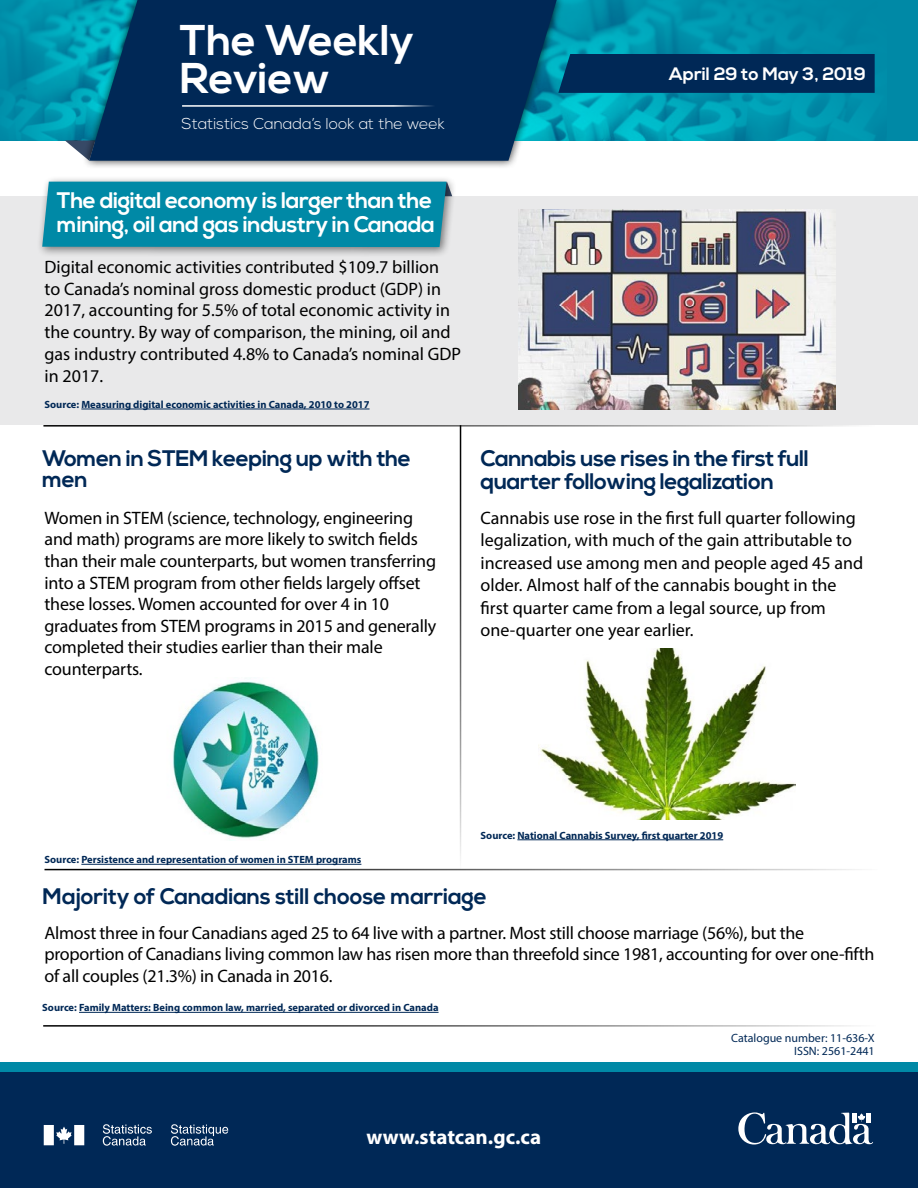
<style>
.page{position:relative;width:918px;height:1188px;background:#fff}
.page>*{position:absolute;margin:0;border:0;box-sizing:border-box;transform-origin:0 0}
.t1{font:700 42.9px/37.5px "Nexa";color:#fff}
.t2{font:700 22.5px/21px "Nexa";letter-spacing:-.02em;color:#002856}
.t3{font:700 22.5px/24px "Nexa";letter-spacing:-.02em;color:#fff}
.t4{font:700 21px "Myriad Pro";color:#fff}
.t5{font:18px/21.6px "Myriad Pro";letter-spacing:-.01em;color:#000}
.t6{font:700 18px "Nexa";color:#fff}
.t7{font:300 15.75px "Nexa";color:#fff}
.t8{font:12px/13.6px "Myriad Pro";color:#002856;text-align:right}
.t9{font:700 10.5px "Myriad Pro";color:#002856}
</style>
<div class="page">
<div style="left:0;top:196px;width:918px;height:229px;background:#e9e9ea"></div>
<div style="left:0;top:1062px;width:918px;height:10px;background:#0089a6"></div>
<div style="left:0;top:1072px;width:918px;height:116px;background:#002856"></div>
<div style="left:0;top:0;width:918px;height:140px;background:#0089a6"></div>
<svg style="left:65px;top:140px;width:16px;height:14px"></svg>
<img style="left:564px;top:0;width:310px;height:140px">
<img style="left:4px;top:0;width:77px;height:140px">
<div style="left:81px;top:0;width:483px;height:169px;background:#000;opacity:.75"></div>
<svg style="left:89px;top:0;width:468px;height:161px;background:#023560"></svg>
<hr style="left:182px;top:105px;width:264px;height:2px;background:#fff">
<div style="left:558px;top:54px;width:317px;height:39px;background:#002856"></div>
<svg style="left:44px;top:1125px;width:40px;height:20px"></svg>
<svg style="left:171px;top:1124px;width:57px;height:22px"></svg>
<svg style="left:103px;top:1124px;width:49px;height:22px"></svg>
<hr style="left:43px;top:1025px;width:833px;height:2px;background:#000">
<div style="left:37px;top:175px;width:420px;height:83px;background:#000;opacity:.5"></div>
<div style="left:42px;top:182px;width:410px;height:65px;background:#0089a6"></div>
<hr style="left:517px;top:840px;width:206px;height:1px;background:#002856">
<hr style="left:79px;top:1012px;width:360px;height:1px;background:#002856">
<hr style="left:81px;top:864px;width:280px;height:1px;background:#002856">
<svg style="left:738px;top:1112px;width:135px;height:33px"></svg>
<hr style="left:460px;top:425px;width:1px;height:444px;background:#000">
<hr style="left:45px;top:869px;width:833px;height:1px;background:#000">
<hr style="left:43px;top:425px;width:832px;height:2px;background:#000">
<hr style="left:81px;top:409px;width:289px;height:1px;background:#002856">
<img style="left:519px;top:209px;width:316px;height:200px">
<img style="left:172px;top:681px;width:147px;height:157px">
<img style="left:539px;top:649px;width:256px;height:171px">
<h1 class="t1" style="left:180px;top:23px;width:236px">The Weekly<br>Review</h1>
<p class="t7" style="left:182px;top:114px;width:265px">Statistics Canada’s look at the week</p>
<p class="t6" style="left:669px;top:64px;width:198px">April 29 to May 3, 2019</p>
<p class="t3" style="left:57px;top:189px;width:379px">The digital economy is larger than the mining, oil and gas industry in Canada</p>
<p class="t5" style="left:45px;top:256px;width:418px">Digital economic activities contributed $109.7 billion<br>to Canada’s nominal gross domestic product (GDP) in 2017, accounting for 5.5% of total economic activity in the country. By way of comparison, the mining, oil and gas industry contributed 4.8% to Canada’s nominal GDP in 2017.</p>
<p class="t9" style="left:45px;top:398px;width:327px">Source: Measuring digital economic activities in Canada, 2010 to 2017</p>
<p class="t2" style="left:42px;top:449px;width:370px">Women in STEM keeping up with the men</p>
<p class="t2" style="left:481px;top:448px;width:330px;line-height:22.5px">Cannabis use rises in the first full quarter following legalization</p>
<p class="t5" style="left:45px;top:507px;width:393px">Women in STEM (science, technology, engineering and math) programs are more likely to switch fields than their male counterparts, but women transferring into a STEM program from other fields largely offset these losses. Women accounted for over 4 in 10 graduates from STEM programs in 2015 and generally completed their studies earlier than their male counterparts.</p>
<p class="t5" style="left:481px;top:506px;width:384px;line-height:22.5px">Cannabis use rose in the first full quarter following legalization, with much of the gain attributable to increased use among men and people aged 45 and older. Almost half of the cannabis bought in the first quarter came from a legal source, up from one-quarter one year earlier.</p>
<p class="t9" style="left:45px;top:853px;width:318px">Source: Persistence and representation of women in STEM programs</p>
<p class="t9" style="left:481px;top:828px;width:244px">Source: National Cannabis Survey, first quarter 2019</p>
<p class="t2" style="left:43px;top:887px;width:446px">Majority of Canadians still choose marriage</p>
<p class="t5" style="left:45px;top:921px;width:831px">Almost three in four Canadians aged 25 to 64 live with a partner. Most still choose marriage (56%), but the proportion of Canadians living common law has risen more than threefold since 1981, accounting for over one-fifth of all couples (21.3%) in Canada in 2016.</p>
<p class="t9" style="left:42px;top:1001px;width:398px">Source: Family Matters: Being common law, married, separated or divorced in Canada</p>
<p class="t4" style="left:367px;top:1123px;width:176px">www.statcan.gc.ca</p>
<p class="t8" style="left:731px;top:1031px;width:145px">Catalogue number: 11-636-X<br>ISSN: 2561-2441</p>
</div>
